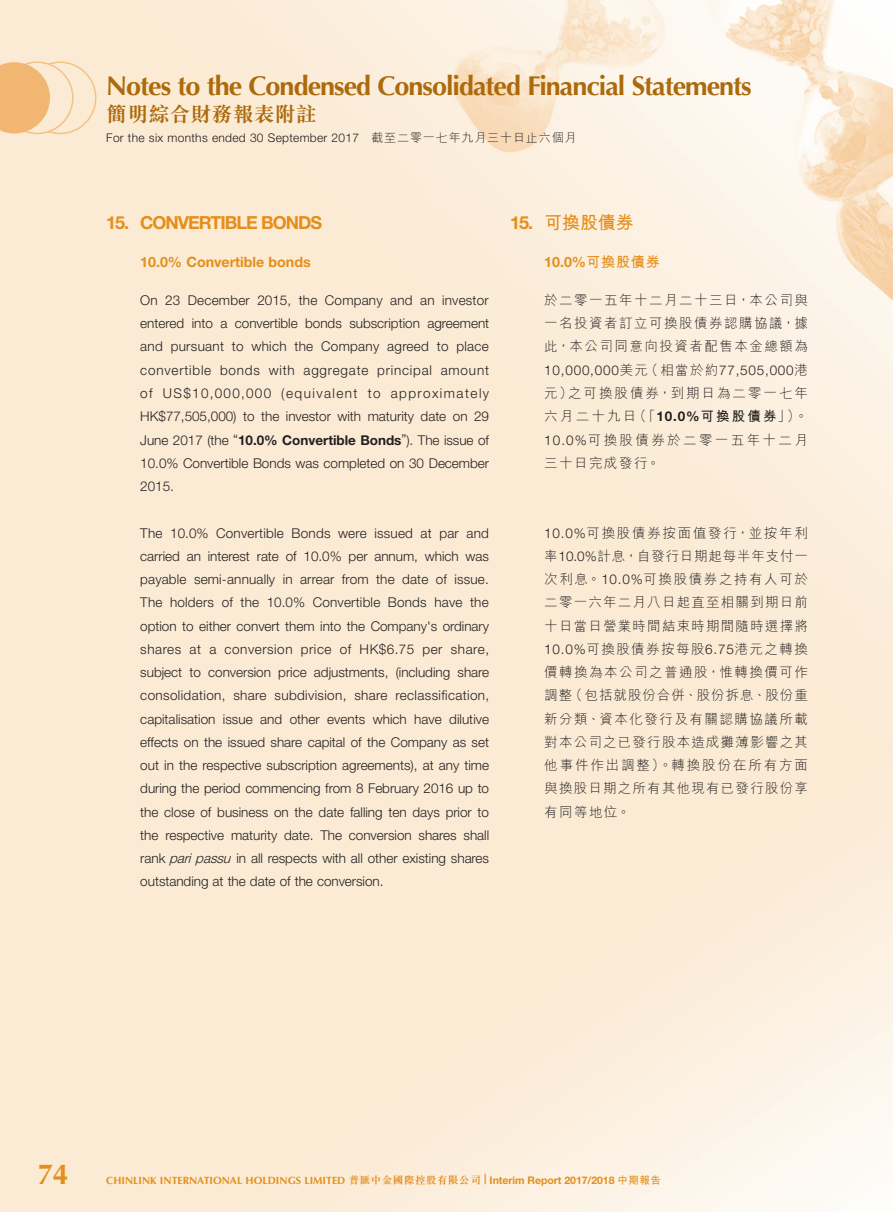
<style>
.page{position:relative;width:893px;height:1212px;background:#fff}
.page>*{position:absolute;margin:0;border:0;box-sizing:border-box;transform-origin:0 0}
.t1{font:700 28.5px "Optima";color:#e58e19}
.t2{font:700 27px "Optima";letter-spacing:-.035em;color:#ac6a0b}
.t3{font:700 21px "M Sung HK";letter-spacing:.005em;color:#ac6a0b}
.Heading_1{font:700 18px "Helvetica Neue LT Std";letter-spacing:-.055em;color:#e58e19}
.C_Heading_1{font:700 18px "M Hei HK";letter-spacing:-.005em;color:#e58e19}
.Heading_2{font:700 14.25px "Helvetica Neue LT Std";color:#e58e19}
.C_Heading_2{font:700 14.25px "Helvetica Neue LT Std";color:#e58e19}
.Body_Text{font:300 13.5px/23.2px "Helvetica Neue LT Std";color:#231f20;text-align:justify}
.C_Body_Text{font:300 13.5px/23.2px "M Hei HK";letter-spacing:.14em;color:#231f20;text-align:justify}
.t4{font:300 12px "Helvetica Neue LT Std";letter-spacing:.025em;color:#231f20}
.t5{font:700 10.5px "Optima LT Std";letter-spacing:.005em;color:#e58e19}
.s1{font-family:"M Hei HK"}
.s2{font-weight:700}
.s3{font-style:italic}
.s4{font-family:"Helvetica Neue LT Std"}
.s5{font-family:"Helvetica Neue LT Std";font-weight:700}
.s6{font-family:"M Sung HK"}
</style>
<div class="page">
<div style="left:24px;top:62px;width:72px;height:71px;background:#fbebd5;border-radius:50%"></div>
<div style="left:24px;top:61px;width:72px;height:73px;border:2px solid #f3c285;border-radius:50%"></div>
<div style="left:2px;top:62px;width:71px;height:71px;background:#fbebd5;border-radius:50%"></div>
<svg style="left:0;top:62px;width:50px;height:71px;background:#f2bd7f"></svg>
<h2 class="t2" style="left:106px;top:71px;width:647px">Notes to the Condensed Consolidated Financial Statements</h2>
<h3 class="t3" style="left:106px;top:103px;width:212px">簡明綜合財務報表附註</h3>
<p class="t4" style="left:106px;top:130px;width:472px">For the six months ended 30 September 2017 <span class="s1">截至二零一七年九月三十日止六個月</span></p>
<p class="Heading_1" style="left:106px;top:211px;width:217px">15. CONVERTIBLE BONDS</p>
<p class="Heading_2" style="left:140px;top:253px;width:172px">10.0% Convertible bonds</p>
<p class="Body_Text" style="left:140px;top:288px;width:350px">On 23 December 2015, the Company and an investor entered into a convertible bonds subscription agreement and pursuant to which the Company agreed to place convertible bonds with aggregate principal amount of US$10,000,000 (equivalent to approximately HK$77,505,000) to the investor with maturity date on 29<br>June 2017 (the “<span class="s2">10.0% Convertible Bonds</span>”). The issue of 10.0% Convertible Bonds was completed on 30 December 2015.</p>
<p class="Body_Text" style="left:140px;top:521px;width:350px">The 10.0% Convertible Bonds were issued at par and carried an interest rate of 10.0% per annum, which was payable semi-annually in arrear from the date of issue.<br>The holders of the 10.0% Convertible Bonds have the option to either convert them into the Company's ordinary shares at a conversion price of HK$6.75 per share, subject to conversion price adjustments, (including share consolidation, share subdivision, share reclassification, capitalisation issue and other events which have dilutive effects on the issued share capital of the Company as set out in the respective subscription agreements), at any time during the period commencing from 8 February 2016 up to the close of business on the date falling ten days prior to the respective maturity date. The conversion shares shall rank <span class="s3">paripassu</span> in all respects with all other existing shares outstanding at the date of the conversion.</p>
<p class="C_Heading_1" style="left:510px;top:209px;width:125px"><span class="s4">15.</span> 可換股債券</p>
<p class="C_Heading_2" style="left:544px;top:253px;width:117px">10.0%<span class="s1">可換股債券</span></p>
<p class="C_Body_Text" style="left:544px;top:288px;width:265px">於二零一五年十二月二十三日，本公司與一名投資者訂立可換股債券認購協議，據此，本公司同意向投資者配售本金總額為<span class="s4">10,000,000</span>美元（相當於約<span class="s4">77,505,000</span>港元）之可換股債券，到期日為二零一七年六月二十九日（「<span class="s5">10.0%</span><span class="s2">可換股債券</span>」）。<span class="s4">10.0%</span>可換股債券於二零一五年十二月三十日完成發行。</p>
<p class="C_Body_Text" style="left:544px;top:521px;width:265px"><span class="s4">10.0%</span>可換股債券按面值發行，並按年利率<span class="s4">10.0%</span>計息，自發行日期起每半年支付一次利息。<span class="s4">10.0%</span>可換股債券之持有人可於二零一六年二月八日起直至相關到期日前十日當日營業時間結束時期間隨時選擇將<span class="s4">10.0%</span>可換股債券按每股<span class="s4">6.75</span>港元之轉換價轉換為本公司之普通股，惟轉換價可作調整（包括就股份合併、股份拆息、股份重新分類、資本化發行及有關認購協議所載對本公司之已發行股本造成攤薄影響之其他事件作出調整）。轉換股份在所有方面與換股日期之所有其他現有已發行股份享有同等地位。</p>
<h1 class="t1" style="left:38px;top:1158px;width:32px">74</h1>
<p class="t5" style="left:106px;top:1174px;width:556px">CHINLINK INTERNATIONAL HOLDINGS LIMITED <span class="s6">普匯中金國際控股有限公司</span> <span class="s4">| Interim Report 2017/2018</span> <span class="s1">中期報告</span></p>
</div>
